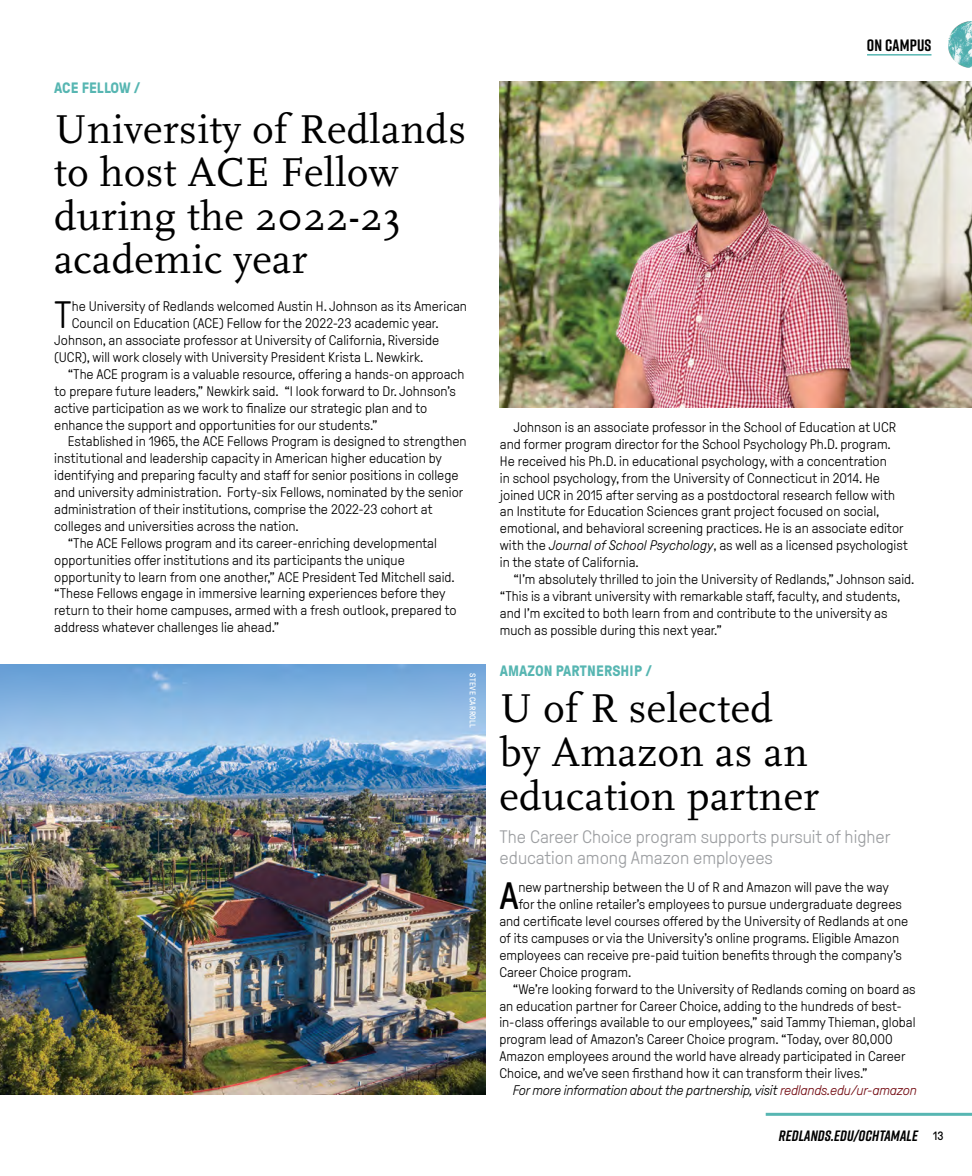
<style>
.page{position:relative;width:972px;height:1176px;background:#fff}
.page>*{position:absolute;margin:0;border:0;box-sizing:border-box;transform-origin:0 0}
._01_Header_1_Scala_2{font:42px/43.5px "Scala Pro";letter-spacing:.01em;color:#000}
._01_News_Story_Body{font:37.95px "GT Pressura";color:#000}
._01_News_Story_Body-2{font:300 37.95px "GT Pressura";color:#000}
.On_Campus_Dek{font:300 18px/21px "GT Pressura";color:#9d9fa2}
._01_Page_Header_Blue{font:700 16.5px "Rift";letter-spacing:.01em;color:#000}
._01_News_Story_tag{font:700 15px "GT Pressura";letter-spacing:.01em;color:#57b6b2}
.t1{font:italic 700 15px "Rift";letter-spacing:.01em;color:#000}
._01_News_Story_Body-3{font:300 13.8px/16.8px "GT Pressura";color:#000}
._01_News_Story_Body-4{font:italic 300 13.8px "GT Pressura";letter-spacing:-.015em;color:#000}
.t2{font:12px "GT Pressura";color:#000}
._01_Photo_Credit{font:8.25px "GT Pressura";letter-spacing:.045em;color:#fff}
.s1{font-style:italic}
.s2{color:#730b12}
</style>
<div class="page">
<hr style="left:766px;top:1112px;width:206px;height:3px;background:#57b6b2">
<hr style="left:867px;top:54px;width:64px;height:2px;background:#57b6b2">
<img style="left:949px;top:21px;width:23px;height:47px">
<img style="left:0;top:664px;width:486px;height:430px">
<img style="left:499px;top:81px;width:473px;height:326px">
<p class="_01_News_Story_tag" style="left:54px;top:80px;width:88px">ACE FELLOW /</p>
<p class="_01_Header_1_Scala_2" style="left:54px;top:108px;width:414px">University of Redlands to host ACE Fellow during the 2022-23 academic year</p>
<p class="_01_News_Story_Body-2" style="left:54px;top:295px;width:19px">T</p>
<p class="_01_News_Story_Body-3" style="left:72px;top:298px;width:397px">he University of Redlands welcomed Austin H. Johnson as its American</p>
<p class="_01_News_Story_Body-3" style="left:72px;top:315px;width:368px">Council on Education (ACE) Fellow for the 2022-23 academic year.</p>
<p class="_01_News_Story_Body-3" style="left:54px;top:332px;width:387px">Johnson, an associate professor at University of California, Riverside</p>
<p class="_01_News_Story_Body-3" style="left:54px;top:349px;width:371px">(UCR), will work closely with University President Krista L. Newkirk.</p>
<p class="_01_News_Story_Body-3" style="left:54px;top:366px;width:412px;text-indent:14px">“The ACE program is a valuable resource, offering a hands-on approach to prepare future leaders,” Newkirk said. “I look forward to Dr. Johnson’s active participation as we work to finalize our strategic plan and to enhance the support and opportunities for our students.”</p>
<p class="_01_News_Story_Body-3" style="left:54px;top:433px;width:414px;text-indent:14px">Established in 1965, the ACE Fellows Program is designed to strengthen institutional and leadership capacity in American higher education by identifying and preparing faculty and staff for senior positions in college and university administration. Forty-six Fellows, nominated by the senior administration of their institutions, comprise the 2022-23 cohort at colleges and universities across the nation.</p>
<p class="_01_News_Story_Body-3" style="left:54px;top:535px;width:404px;text-indent:14px">“The ACE Fellows program and its career-enriching developmental opportunities offer institutions and its participants the unique opportunity to learn from one another,” ACE President Ted Mitchell said. “These Fellows engage in immersive learning experiences before they return to their home campuses, armed with a fresh outlook, prepared to address whatever challenges lie ahead.”</p>
<p class="_01_Photo_Credit" style="left:477px;top:672px;width:56px;rotate:90deg">STEVE CARROLL</p>
<p class="_01_Page_Header_Blue" style="left:867px;top:33px;width:66px">ON CAMPUS</p>
<p class="_01_News_Story_Body-3" style="left:500px;top:419px;width:410px;text-indent:14px">Johnson is an associate professor in the School of Education at UCR and former program director for the School Psychology Ph.D. program.<br>He received his Ph.D. in educational psychology, with a concentration<br>in school psychology, from the University of Connecticut in 2014. He joined UCR in 2015 after serving as a postdoctoral research fellow with an Institute for Education Sciences grant project focused on social, emotional, and behavioral screening practices. He is an associate editor with the <span class="s1">Journal of School Psychology</span>, as well as a licensed psychologist in the state of California.</p>
<p class="_01_News_Story_Body-3" style="left:500px;top:571px;width:416px;text-indent:14px">“I’m absolutely thrilled to join the University of Redlands,” Johnson said. “This is a vibrant university with remarkable staff, faculty, and students, and I’m excited to both learn from and contribute to the university as much as possible during this next year.”</p>
<p class="_01_News_Story_tag" style="left:500px;top:663px;width:154px">AMAZON PARTNERSHIP /</p>
<p class="_01_Header_1_Scala_2" style="left:499px;top:687px;width:321px">U of R selected by Amazon as an education partner</p>
<p class="On_Campus_Dek" style="left:500px;top:826px;width:393px">The Career Choice program supports pursuit of higher education among Amazon employees</p>
<p class="_01_News_Story_Body" style="left:499px;top:876px;width:21px">A</p>
<p class="_01_News_Story_Body-3" style="left:518px;top:879px;width:372px">new partnership between the U of R and Amazon will pave the way</p>
<p class="_01_News_Story_Body-3" style="left:518px;top:896px;width:385px">for the online retailer’s employees to pursue undergraduate degrees</p>
<p class="_01_News_Story_Body-3" style="left:499px;top:913px;width:410px">and certificate level courses offered by the University of Redlands at one</p>
<p class="_01_News_Story_Body-3" style="left:499px;top:930px;width:401px">of its campuses or via the University’s online programs. Eligible Amazon</p>
<p class="_01_News_Story_Body-3" style="left:499px;top:946px;width:404px">employees can receive pre-paid tuition benefits through the company’s</p>
<p class="_01_News_Story_Body-3" style="left:499px;top:963px;width:133px">Career Choice program.</p>
<p class="_01_News_Story_Body-3" style="left:499px;top:980px;width:418px;text-indent:14px">“We’re looking forward to the University of Redlands coming on board as an education partner for Career Choice, adding to the hundreds of best&shy;in-class offerings available to our employees,” said Tammy Thieman, global program lead of Amazon’s Career Choice program. “Today, over 80,000<br>Amazon employees around the world have already participated in Career Choice, and we’ve seen firsthand how it can transform their lives.”</p>
<p class="_01_News_Story_Body-4" style="left:513px;top:1082px;width:405px">For more information about the partnership, visit <span class="s2">redlands.edu/ur-amazon</span></p>
<p class="t1" style="left:779px;top:1125px;width:141px">REDLANDS.EDU/OCHTAMALE</p>
<p class="t2" style="left:933px;top:1129px;width:12px">13</p>
</div>
